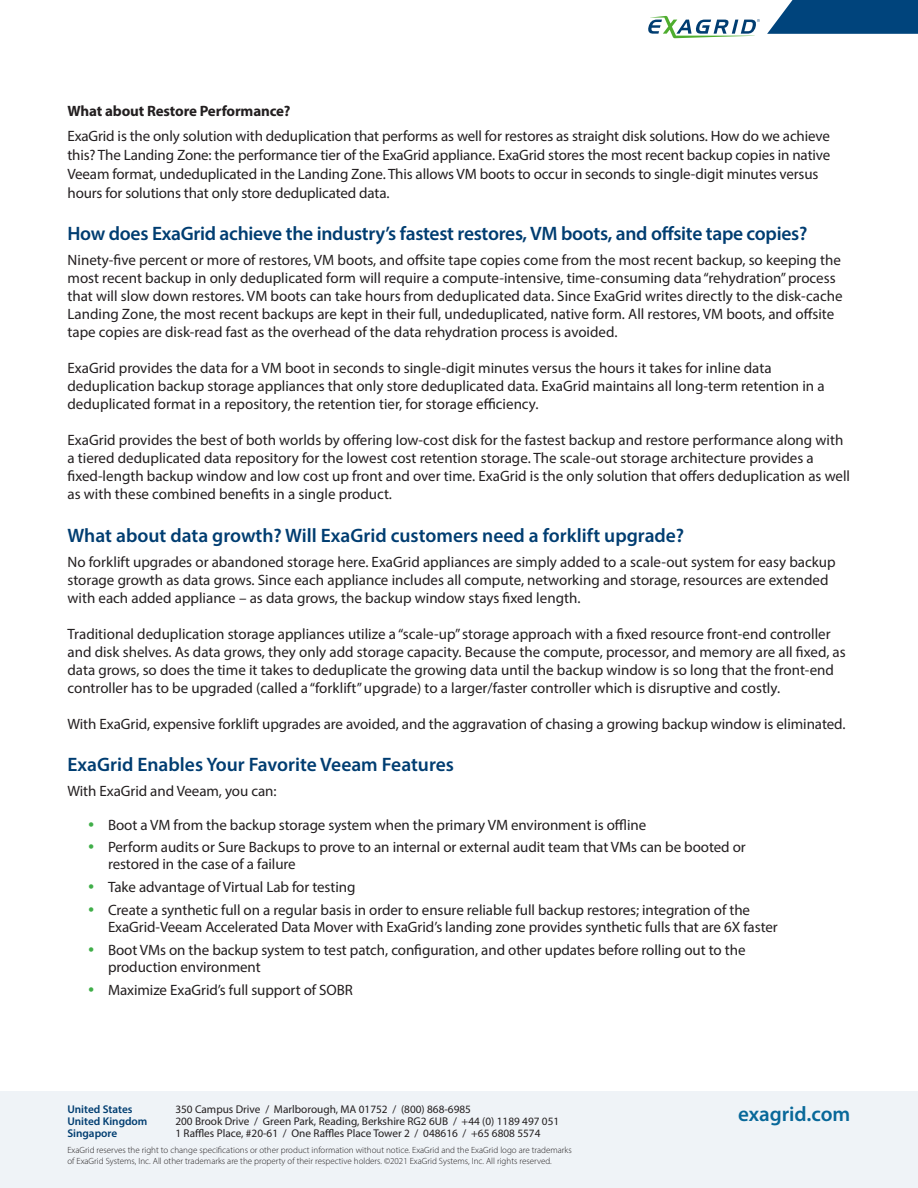
<style>
.page{position:relative;width:918px;height:1188px;background:#fff}
.page>*{position:absolute;margin:0;border:0;box-sizing:border-box;transform-origin:0 0}
.t1{font:600 21px "Myriad Pro";color:#086899}
.Blue_Paragraph_heade{font:600 19.5px "Myriad Pro";letter-spacing:-.005em;color:#003d71}
.Body_Copy{font:15px/18px "Myriad Pro";color:#231f20}
.Blue_Paragraph_heade-2{font:15px/18.8px "Myriad Pro";letter-spacing:-.01em;color:#231f20}
.Paragraph_Subhead{font:700 15px "Myriad Pro";letter-spacing:-.01em;color:#231f20}
.t2{font:11.25px "Myriad Pro";color:#231f20}
.t3{font:600 11.25px "Myriad Pro";color:#003d71}
.t4{font:300 9px/10.5px "Myriad Pro";color:#231f20}
</style>
<div class="page">
<svg style="left:648px;top:16px;width:112px;height:22px"></svg>
<svg style="left:767px;top:0;width:151px;height:34px;background:#165487"></svg>
<div style="left:0;top:1092px;width:918px;height:96px;background:#eff3f7"></div>
<p class="Paragraph_Subhead" style="left:68px;top:101px;width:225px">What about Restore Performance?</p>
<p class="Blue_Paragraph_heade-2" style="left:68px;top:127px;width:764px">ExaGrid is the only solution with deduplication that performs as well for restores as straight disk solutions. How do we achieve this? The Landing Zone: the performance tier of the ExaGrid appliance. ExaGrid stores the most recent backup copies in native Veeam format, undeduplicated in the Landing Zone. This allows VM boots to occur in seconds to single-digit minutes versus hours for solutions that only store deduplicated data.</p>
<p class="Blue_Paragraph_heade" style="left:68px;top:221px;width:741px">How does ExaGrid achieve the industry’s fastest restores, VM boots, and offsite tape copies?</p>
<p class="Body_Copy" style="left:68px;top:251px;width:777px">Ninety-five percent or more of restores, VM boots, and offsite tape copies come from the most recent backup, so keeping the most recent backup in only deduplicated form will require a compute-intensive, time-consuming data “rehydration” process that will slow down restores. VM boots can take hours from deduplicated data. Since ExaGrid writes directly to the disk-cache Landing Zone, the most recent backups are kept in their full, undeduplicated, native form. All restores, VM boots, and offsite tape copies are disk-read fast as the overhead of the data rehydration process is avoided.</p>
<p class="Body_Copy" style="left:68px;top:359px;width:759px">ExaGrid provides the data for a VM boot in seconds to single-digit minutes versus the hours it takes for inline data deduplication backup storage appliances that only store deduplicated data. ExaGrid maintains all long-term retention in a deduplicated format in a repository, the retention tier, for storage efficiency.</p>
<p class="Body_Copy" style="left:68px;top:431px;width:784px">ExaGrid provides the best of both worlds by offering low-cost disk for the fastest backup and restore performance along with a tiered deduplicated data repository for the lowest cost retention storage. The scale-out storage architecture provides a fixed-length backup window and low cost up front and over time. ExaGrid is the only solution that offers deduplication as well as with these combined benefits in a single product.</p>
<p class="Blue_Paragraph_heade" style="left:68px;top:523px;width:618px">What about data growth? Will ExaGrid customers need a forklift upgrade?</p>
<p class="Body_Copy" style="left:68px;top:552px;width:770px">No forklift upgrades or abandoned storage here. ExaGrid appliances are simply added to a scale-out system for easy backup storage growth as data grows. Since each appliance includes all compute, networking and storage, resources are extended with each added appliance – as data grows, the backup window stays fixed length.</p>
<p class="Body_Copy" style="left:68px;top:624px;width:780px">Traditional deduplication storage appliances utilize a “scale-up” storage approach with a fixed resource front-end controller and disk shelves. As data grows, they only add storage capacity. Because the compute, processor, and memory are all fixed, as data grows, so does the time it takes to deduplicate the growing data until the backup window is so long that the front-end controller has to be upgraded (called a “forklift” upgrade) to a larger/faster controller which is disruptive and costly.</p>
<p class="Body_Copy" style="left:68px;top:714px;width:780px">With ExaGrid, expensive forklift upgrades are avoided, and the aggravation of chasing a growing backup window is eliminated.</p>
<p class="Blue_Paragraph_heade" style="left:68px;top:752px;width:388px">ExaGrid Enables Your Favorite Veeam Features</p>
<p class="Body_Copy" style="left:68px;top:782px;width:211px">With ExaGrid and Veeam, you can:</p>
<p class="Body_Copy" style="left:108px;top:815px;width:540px">Boot a VM from the backup storage system when the primary VM environment is offline</p>
<p class="Body_Copy" style="left:108px;top:838px;width:639px;line-height:17.2px">Perform audits or Sure Backups to prove to an internal or external audit team that VMs can be booted or restored in the case of a failure</p>
<p class="Body_Copy" style="left:108px;top:878px;width:249px">Take advantage of Virtual Lab for testing</p>
<p class="Body_Copy" style="left:108px;top:901px;width:671px;line-height:17.2px">Create a synthetic full on a regular basis in order to ensure reliable full backup restores; integration of the<br>ExaGrid-Veeam Accelerated Data Mover with ExaGrid’s landing zone provides synthetic fulls that are 6X faster</p>
<p class="Body_Copy" style="left:108px;top:941px;width:639px;line-height:17.2px">Boot VMs on the backup system to test patch, configuration, and other updates before rolling out to the production environment</p>
<p class="Body_Copy" style="left:108px;top:980px;width:246px">Maximize ExaGrid’s full support of SOBR</p>
<p class="t3" style="left:67px;top:1102px;width:67px">United States</p>
<p class="t2" style="left:175px;top:1103px;width:297px">350 Campus Drive / Marlborough, MA 01752 / (800) 868-6985</p>
<p class="t3" style="left:67px;top:1114px;width:82px">United Kingdom</p>
<p class="t2" style="left:175px;top:1115px;width:385px">200 Brook Drive / Green Park, Reading, Berkshire RG2 6UB / +44 (0) 1189 497 051</p>
<p class="t3" style="left:67px;top:1126px;width:51px">Singapore</p>
<p class="t2" style="left:175px;top:1127px;width:367px">1 Raffles Place, #20-61 / One Raffles Place Tower 2 / 048616 / +65 6808 5574</p>
<p class="t4" style="left:67px;top:1145px;width:506px">ExaGrid reserves the right to change specifications or other product information without notice. ExaGrid and the ExaGrid logo are trademarks of ExaGrid Systems, Inc. All other trademarks are the property of their respective holders. ©2021 ExaGrid Systems, Inc. All rights reserved.</p>
<h1 class="t1" style="left:738px;top:1100px;width:114px">exagrid.com</h1>
</div>
